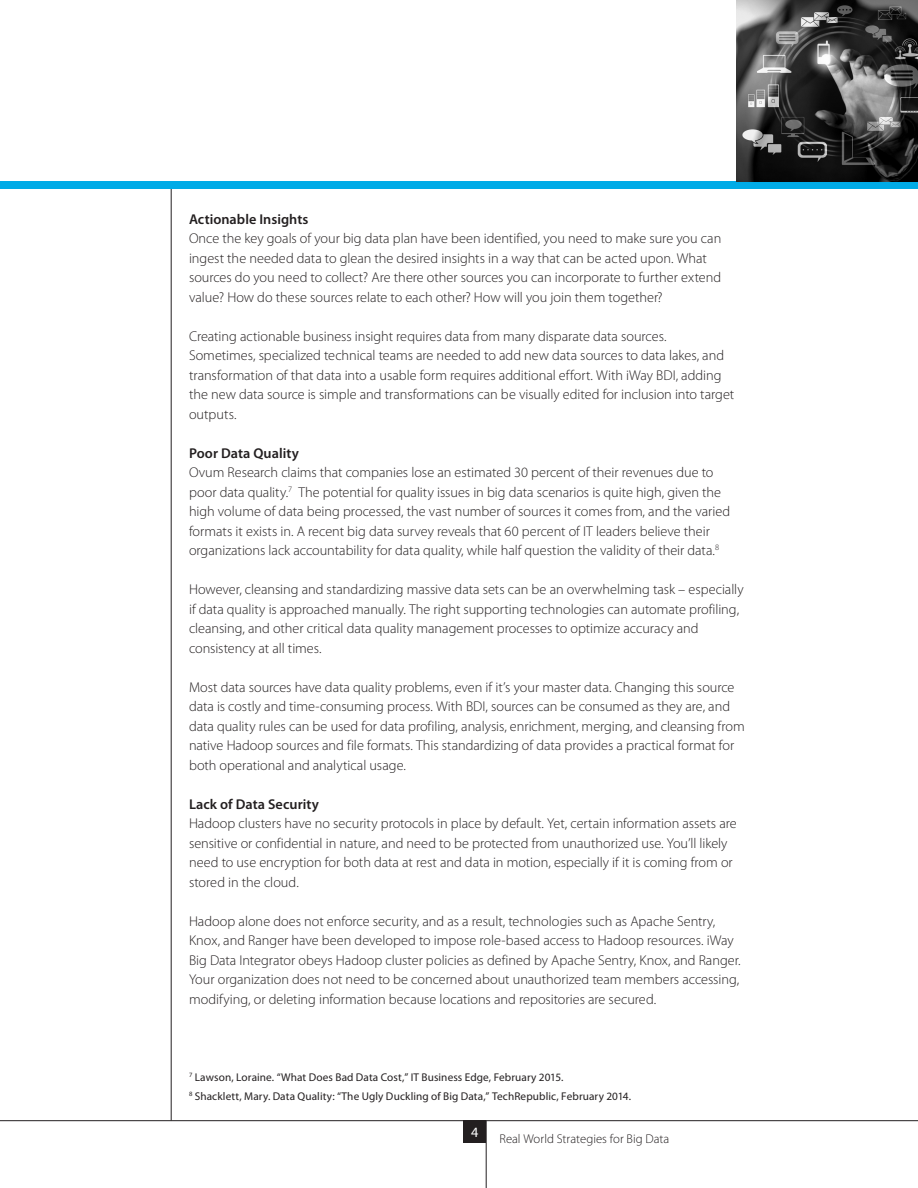
<style>
.page{position:relative;width:918px;height:1188px;background:#fff}
.page>*{position:absolute;margin:0;border:0;box-sizing:border-box;transform-origin:0 0}
.t1{font:300 14.25px/19.5px "Myriad Pro";color:#231f20}
.Head_3__second_level{font:600 14.25px "Myriad Pro";letter-spacing:.005em;color:#231f20}
.t2{font:14.25px "Myriad Pro";color:#fff}
.t3{font:300 12.75px "Myriad Pro";letter-spacing:.005em;color:#231f20}
.Footnote{font:11.25px "Myriad Pro";letter-spacing:.01em;color:#231f20}
</style>
<div class="page">
<div style="left:464px;top:1120px;width:22px;height:23px;background:#231f20"></div>
<hr style="left:0;top:1120px;width:918px;height:1px;background:#231f20">
<hr style="left:486px;top:1120px;width:1px;height:68px;background:#231f20">
<div style="left:0;top:182px;width:918px;height:7px;background:#00abe7"></div>
<hr style="left:171px;top:189px;width:1px;height:931px;background:#231f20">
<img style="left:736px;top:0;width:182px;height:182px">
<p class="Head_3__second_level" style="left:189px;top:211px;width:121px">Actionable Insights</p>
<p class="t1" style="left:189px;top:229px;width:534px">Once the key goals of your big data plan have been identified, you need to make sure you can ingest the needed data to glean the desired insights in a way that can be acted upon. What sources do you need to collect? Are there other sources you can incorporate to further extend value? How do these sources relate to each other? How will you join them together?</p>
<p class="t1" style="left:189px;top:326px;width:479px">Creating actionable business insight requires data from many disparate data sources.</p>
<p class="t1" style="left:189px;top:346px;width:547px">Sometimes, specialized technical teams are needed to add new data sources to data lakes, and transformation of that data into a usable form requires additional effort. With iWay BDI, adding the new data source is simple and transformations can be visually edited for inclusion into target outputs.</p>
<p class="Head_3__second_level" style="left:189px;top:445px;width:111px">Poor Data Quality</p>
<p class="t1" style="left:189px;top:463px;width:543px">Ovum Research claims that companies lose an estimated 30 percent of their revenues due to poor data quality.<sup>7</sup> The potential for quality issues in big data scenarios is quite high, given the high volume of data being processed, the vast number of sources it comes from, and the varied formats it exists in. A recent big data survey reveals that 60 percent of IT leaders believe their organizations lack accountability for data quality, while half question the validity of their data.<sup>8</sup></p>
<p class="t1" style="left:189px;top:580px;width:556px">However, cleansing and standardizing massive data sets can be an overwhelming task – especially if data quality is approached manually. The right supporting technologies can automate profiling, cleansing, and other critical data quality management processes to optimize accuracy and consistency at all times.</p>
<p class="t1" style="left:189px;top:677px;width:557px">Most data sources have data quality problems, even if it’s your master data. Changing this source data is costly and time-consuming process. With BDI, sources can be consumed as they are, and data quality rules can be used for data profiling, analysis, enrichment, merging, and cleansing from native Hadoop sources and file formats. This standardizing of data provides a practical format for both operational and analytical usage.</p>
<p class="Head_3__second_level" style="left:189px;top:796px;width:131px">Lack of Data Security</p>
<p class="t1" style="left:189px;top:814px;width:549px">Hadoop clusters have no security protocols in place by default. Yet, certain information assets are sensitive or confidential in nature, and need to be protected from unauthorized use. You’ll likely need to use encryption for both data at rest and data in motion, especially if it is coming from or stored in the cloud.</p>
<p class="t1" style="left:189px;top:911px;width:553px">Hadoop alone does not enforce security, and as a result, technologies such as Apache Sentry, Knox, and Ranger have been developed to impose role-based access to Hadoop resources. iWay Big Data Integrator obeys Hadoop cluster policies as defined by Apache Sentry, Knox, and Ranger.<br>Your organization does not need to be concerned about unauthorized team members accessing, modifying, or deleting information because locations and repositories are secured.</p>
<p class="Footnote" style="left:189px;top:1071px;width:376px"><sup>7</sup> Lawson, Loraine. “What Does Bad Data Cost,” IT Business Edge, February 2015.</p>
<p class="Footnote" style="left:189px;top:1090px;width:444px"><sup>8</sup> Shacklett, Mary. Data Quality: “The Ugly Duckling of Big Data,” TechRepublic, February 2014.</p>
<p class="t2" style="left:471px;top:1125px;width:9px">4</p>
<p class="t3" style="left:500px;top:1132px;width:171px">Real World Strategies for Big Data</p>
</div>
